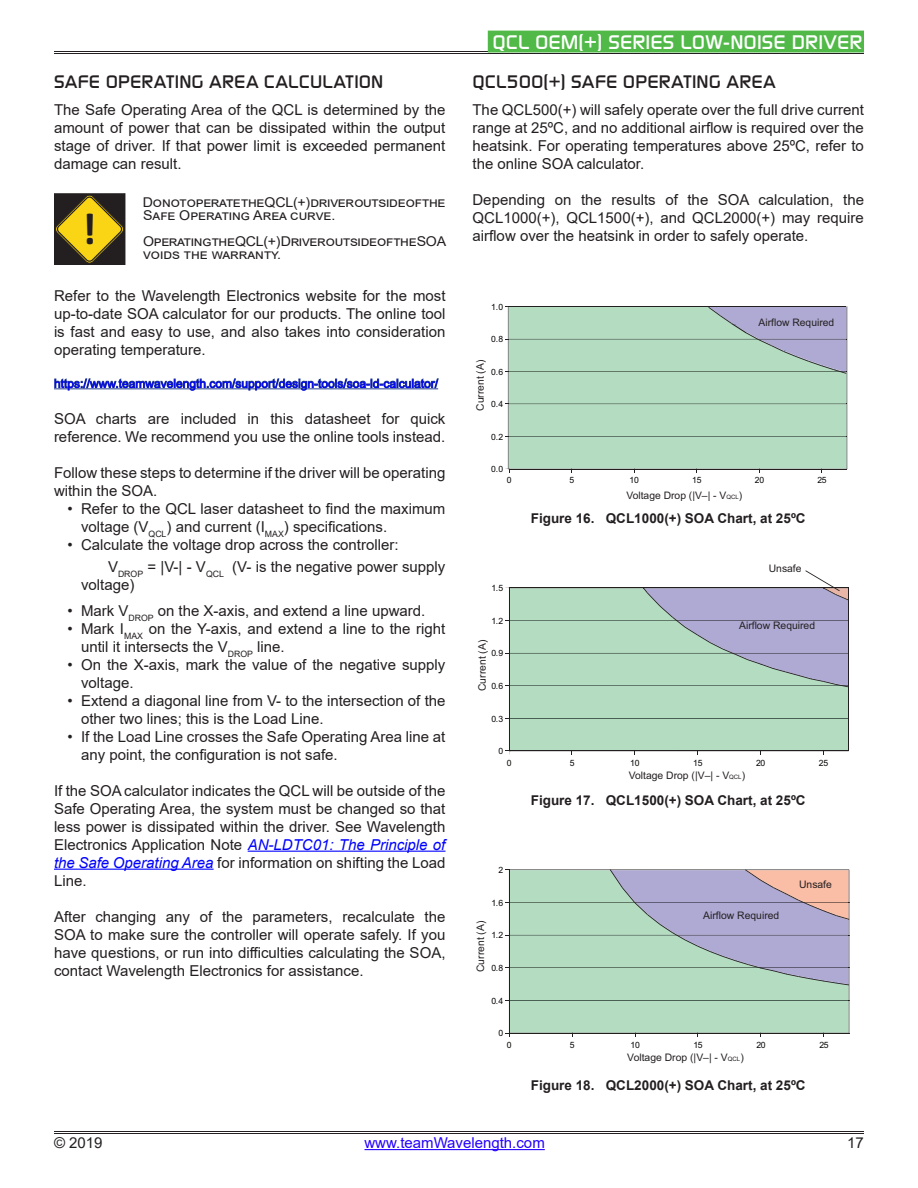
<style>
.page{position:relative;width:918px;height:1188px;background:#fff}
.page>*{position:absolute;margin:0;border:0;box-sizing:border-box;transform-origin:0 0}
.t1{font:700 45px "Calibri";color:#231f20}
.t2{font:19.5px "Modaerne";letter-spacing:.005em;color:#fff;scale:1.1 1}
.Un-Numbered_Sub_Sect{font:18px "Modaerne";letter-spacing:.015em;color:#231f20;scale:1.1 1}
.Un-Numbered_Body_Cop{font:15px/18px "Arial";color:#231f20}
.Equations{font:15px/18px "Arial";color:#231f20}
.t3{font:15px "Arial";color:#2300ff}
.t4{font:700 13.5px "Arial";color:#231f20}
.Warning_and_Caution{font:13.5px/13.5px "Arial";color:#231f20;scale:1.05 1}
.Warning_and_Caution-2{font:13.5px/13.5px "Arial";letter-spacing:-.02em;color:#231f20;scale:1.05 1}
.Hyperlinks{font:12px "Arial";color:#00f}
.t5{font:10.35px "Arial";color:#231f20}
.t6{font:8.7px "Arial";letter-spacing:-.03em;color:#050504}
.t7{font:8.55px "Arial";letter-spacing:-.03em;color:#050504}
.s1{font-style:italic;color:#00f}
.s2{font-size:6px}
</style>
<div class="page">
<hr style="left:364px;top:1149px;width:181px;height:1px;background:#2300ff">
<hr style="left:54px;top:51px;width:810px;height:1px;background:#231f20">
<hr style="left:54px;top:53px;width:810px;height:1px;background:#231f20">
<div style="left:489px;top:31px;width:374px;height:21px;background:#51b948"></div>
<hr style="left:54px;top:1131px;width:810px;height:1px;background:#231f20">
<hr style="left:54px;top:1133px;width:810px;height:1px;background:#231f20">
<hr style="left:248px;top:851px;width:197px;height:1px;background:#00f">
<hr style="left:54px;top:869px;width:160px;height:1px;background:#00f">
<div style="left:54px;top:194px;width:71px;height:71px;border:1px solid #231f20"></div>
<svg style="left:55px;top:194px;width:69px;height:70px;background:#87741a"></svg>
<svg style="left:54px;top:378px;width:385px;height:13px"></svg>
<svg style="left:505px;top:306px;width:342px;height:167px;background:#b2d5c0"></svg>
<hr style="left:508px;top:306px;width:1px;height:163px;background:#231f20">
<hr style="left:508px;top:306px;width:337px;height:1px;background:#231f20">
<hr style="left:509px;top:469px;width:337px;height:1px;background:#231f20">
<hr style="left:847px;top:306px;width:1px;height:163px;background:#231f20">
<svg style="left:505px;top:570px;width:344px;height:185px;background:#b6cfc5"></svg>
<svg style="left:505px;top:869px;width:345px;height:168px;background:#b4c9c2"></svg>
<hr style="left:849px;top:870px;width:1px;height:163px;background:#231f20">
<hr style="left:509px;top:870px;width:340px;height:1px;background:#231f20">
<hr style="left:509px;top:870px;width:1px;height:163px;background:#231f20">
<hr style="left:509px;top:1033px;width:340px;height:1px;background:#231f20">
<p class="Un-Numbered_Sub_Sect" style="left:54px;top:72px;width:301px">SAFE OPERATING AREA CALCULATION</p>
<p class="Un-Numbered_Body_Cop" style="left:54px;top:101px;width:393px;text-align:justify">The Safe Operating Area of the QCL is determined by the amount of power that can be dissipated within the output stage of driver. If that power limit is exceeded permanent damage can result.</p>
<p class="Warning_and_Caution" style="left:143px;top:195px;width:290px">Do not operate the QCL(+) driver outside of the<br>Safe Operating Area curve.</p>
<p class="Warning_and_Caution-2" style="left:143px;top:234px;width:290px">Operating the QCL(+) Driver outside of the SOA voids the warranty.</p>
<p class="Un-Numbered_Body_Cop" style="left:54px;top:287px;width:393px;text-align:justify">Refer to the Wavelength Electronics website for the most up-to-date SOA calculator for our products. The online tool is fast and easy to use, and also takes into consideration operating temperature.</p>
<p class="Hyperlinks" style="left:54px;top:375px;width:386px">https://www.teamwavelength.com/support/design-tools/soa-ld-calculator/</p>
<p class="Un-Numbered_Body_Cop" style="left:54px;top:409px;width:393px">SOA charts are included in this datasheet for quick reference. We recommend you use the online tools instead.</p>
<p class="Un-Numbered_Body_Cop" style="left:54px;top:463px;width:393px">Follow these steps to determine if the driver will be operating within the SOA.</p>
<p class="Un-Numbered_Body_Cop" style="left:81px;top:499px;width:366px;text-indent:-14px">• Refer to the QCL laser datasheet to find the maximum voltage (V<sub>QCL</sub>) and current (I<sub>MAX</sub>) specifications.</p>
<p class="Un-Numbered_Body_Cop" style="left:68px;top:535px;width:333px">• Calculate the voltage drop across the controller:</p>
<p class="Equations" style="left:81px;top:558px;width:366px;text-indent:27px">V<sub>DROP</sub> = |V-| - V<sub>QCL</sub> (V- is the negative power supply voltage)</p>
<p class="Un-Numbered_Body_Cop" style="left:68px;top:601px;width:359px">• Mark V<sub>DROP</sub> on the X-axis, and extend a line upward.</p>
<p class="Un-Numbered_Body_Cop" style="left:81px;top:619px;width:366px;text-indent:-14px">• Mark I<sub>MAX</sub> on the Y-axis, and extend a line to the right until it intersects the V<sub>DROP</sub> line.</p>
<p class="Un-Numbered_Body_Cop" style="left:81px;top:655px;width:366px;text-indent:-14px">• On the X-axis, mark the value of the negative supply voltage.</p>
<p class="Un-Numbered_Body_Cop" style="left:81px;top:691px;width:366px;text-indent:-14px">• Extend a diagonal line from V- to the intersection of the other two lines; this is the Load Line.</p>
<p class="Un-Numbered_Body_Cop" style="left:81px;top:727px;width:366px;text-indent:-14px">• If the Load Line crosses the Safe Operating Area line at any point, the configuration is not safe.</p>
<p class="Un-Numbered_Body_Cop" style="left:54px;top:781px;width:393px;text-align:justify">If the SOA calculator indicates the QCL will be outside of the Safe Operating Area, the system must be changed so that less power is dissipated within the driver. See Wavelength Electronics Application Note <span class="s1">AN-LDTC01: The Principle of the Safe Operating Area</span> for information on shifting the Load Line.</p>
<p class="Un-Numbered_Body_Cop" style="left:54px;top:907px;width:393px;text-align:justify">After changing any of the parameters, recalculate the SOA to make sure the controller will operate safely. If you have questions, or run into difficulties calculating the SOA, contact Wavelength Electronics for assistance.</p>
<p class="t1" style="left:82px;top:200px;width:16px">!</p>
<h2 class="t2" style="left:493px;top:31px;width:338px">QCL OEM(+) SERIES LOW-NOISE DRIVER</h2>
<p class="Un-Numbered_Sub_Sect" style="left:472px;top:72px;width:277px">QCL500(+) SAFE OPERATING AREA</p>
<p class="Un-Numbered_Body_Cop" style="left:472px;top:101px;width:393px;text-align:justify">The QCL500(+) will safely operate over the full drive current range at 25ºC, and no additional airflow is required over the heatsink. For operating temperatures above 25ºC, refer to the online SOA calculator.</p>
<p class="Un-Numbered_Body_Cop" style="left:472px;top:191px;width:393px;text-align:justify">Depending on the results of the SOA calculation, the QCL1000(+), QCL1500(+), and QCL2000(+) may require airflow over the heatsink in order to safely operate.</p>
<p class="t7" style="left:491px;top:301px;width:13px">1.0</p>
<p class="t7" style="left:491px;top:334px;width:13px">0.8</p>
<p class="t5" style="left:474px;top:411px;width:53px;rotate:-90deg">Current (A)</p>
<p class="t7" style="left:491px;top:366px;width:13px">0.6</p>
<p class="t7" style="left:491px;top:399px;width:13px">0.4</p>
<p class="t7" style="left:491px;top:431px;width:13px">0.2</p>
<p class="t7" style="left:491px;top:464px;width:13px">0.0</p>
<p class="t5" style="left:759px;top:316px;width:77px">Airflow Required</p>
<p class="t7" style="left:507px;top:475px;width:6px">0</p>
<p class="t7" style="left:569px;top:475px;width:6px">5</p>
<p class="t7" style="left:630px;top:475px;width:11px">10</p>
<p class="t7" style="left:692px;top:475px;width:11px">15</p>
<p class="t7" style="left:755px;top:475px;width:11px">20</p>
<p class="t7" style="left:817px;top:475px;width:11px">25</p>
<p class="t5" style="left:626px;top:488px;width:117px">Voltage Drop (|V–| - V<span class="s2">QCL</span>)</p>
<p class="t4" style="left:531px;top:509px;width:276px">Figure 16. QCL1000(+) SOA Chart, at 25ºC</p>
<p class="t6" style="left:491px;top:582px;width:13px">1.5</p>
<p class="t6" style="left:491px;top:615px;width:13px">1.2</p>
<p class="t5" style="left:475px;top:691px;width:53px;rotate:-90deg">Current (A)</p>
<p class="t6" style="left:491px;top:648px;width:13px">0.9</p>
<p class="t6" style="left:491px;top:680px;width:13px">0.6</p>
<p class="t6" style="left:491px;top:713px;width:13px">0.3</p>
<p class="t6" style="left:499px;top:745px;width:6px">0</p>
<p class="t5" style="left:769px;top:561px;width:34px">Unsafe</p>
<p class="t5" style="left:739px;top:619px;width:78px">Airflow Required</p>
<p class="t6" style="left:507px;top:757px;width:6px">0</p>
<p class="t6" style="left:570px;top:757px;width:6px">5</p>
<p class="t6" style="left:630px;top:757px;width:11px">10</p>
<p class="t6" style="left:693px;top:757px;width:11px">15</p>
<p class="t6" style="left:756px;top:757px;width:11px">20</p>
<p class="t6" style="left:819px;top:757px;width:11px">25</p>
<p class="t5" style="left:629px;top:769px;width:118px">Voltage Drop (|V–| - V<span class="s2">QCL</span>)</p>
<p class="t6" style="left:499px;top:864px;width:6px">2</p>
<p class="t6" style="left:491px;top:897px;width:13px">1.6</p>
<p class="t5" style="left:474px;top:972px;width:53px;rotate:-90deg">Current (A)</p>
<p class="t6" style="left:491px;top:930px;width:13px">1.2</p>
<p class="t6" style="left:491px;top:962px;width:13px">0.8</p>
<p class="t6" style="left:491px;top:995px;width:13px">0.4</p>
<p class="t6" style="left:499px;top:1028px;width:6px">0</p>
<p class="t4" style="left:531px;top:790px;width:276px">Figure 17. QCL1500(+) SOA Chart, at 25ºC</p>
<p class="t5" style="left:703px;top:908px;width:78px">Airflow Required</p>
<p class="t5" style="left:799px;top:877px;width:34px">Unsafe</p>
<p class="t6" style="left:507px;top:1039px;width:6px">0</p>
<p class="t6" style="left:570px;top:1039px;width:6px">5</p>
<p class="t6" style="left:631px;top:1039px;width:11px">10</p>
<p class="t6" style="left:693px;top:1039px;width:11px">15</p>
<p class="t6" style="left:756px;top:1039px;width:11px">20</p>
<p class="t6" style="left:819px;top:1039px;width:11px">25</p>
<p class="t5" style="left:627px;top:1050px;width:118px">Voltage Drop (|V–| - V<span class="s2">QCL</span>)</p>
<p class="t4" style="left:531px;top:1076px;width:276px">Figure 18. QCL2000(+) SOA Chart, at 25ºC</p>
<p class="Un-Numbered_Body_Cop" style="left:54px;top:1133px;width:50px">© 2019</p>
<p class="t3" style="left:364px;top:1132px;width:182px">www.teamWavelength.com</p>
<p class="Un-Numbered_Body_Cop" style="left:847px;top:1133px;width:18px">17</p>
</div>
